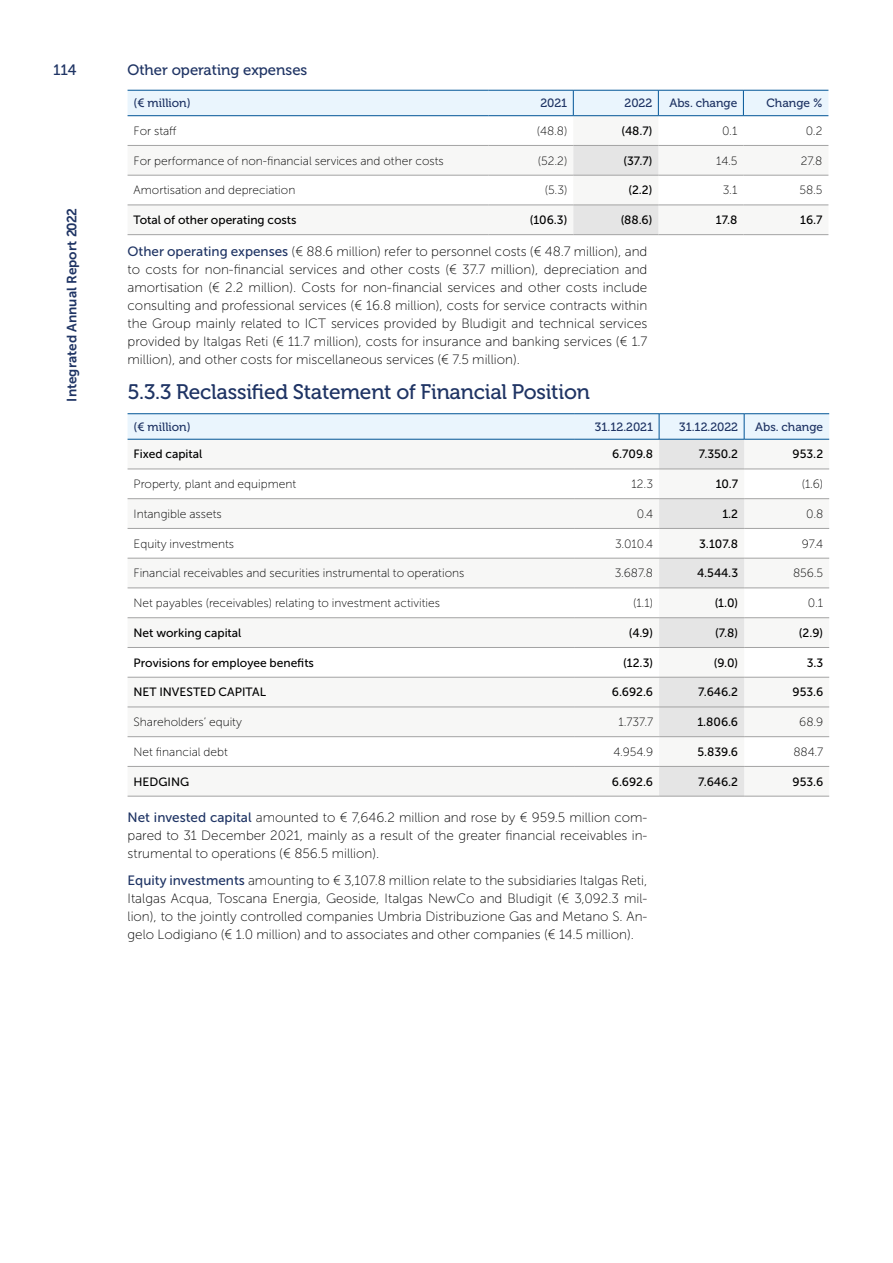
<style>
.page{position:relative;width:893px;height:1263px;background:#fff}
.page>*{position:absolute;margin:0;border:0;box-sizing:border-box;transform-origin:0 0}
.t1{font:21px "Museo 500";letter-spacing:-.01em;color:#1f3464}
.t2{font:15px "Museo 500";color:#1f3464}
.t3{font:13.5px/18px "Museo Sans 100";color:#000;text-align:justify}
.t4{font:13.5px "Museo Sans 700";color:#1f3464}
.t5{font:12px "Museo Sans 100";color:#000}
.t6{font:12px "Museo Sans 500";color:#000}
.t7{font:12px "Museo 500";color:#1f3464}
.s1{font-family:"Museo Sans 500";color:#1f3464}
</style>
<div class="page">
<svg style="left:128px;top:116px;width:700px;height:118px;fill:#f7f7f6"></svg>
<svg style="left:573px;top:146px;width:85px;height:88px"></svg>
<hr style="left:488px;top:205px;width:85px;height:1px;background:#a3a3a3">
<hr style="left:658px;top:205px;width:85px;height:1px;background:#a3a3a3">
<hr style="left:743px;top:205px;width:85px;height:1px;background:#a3a3a3">
<hr style="left:488px;top:234px;width:85px;height:1px;background:#a3a3a3">
<hr style="left:658px;top:234px;width:85px;height:1px;background:#a3a3a3">
<hr style="left:743px;top:234px;width:85px;height:1px;background:#a3a3a3">
<hr style="left:128px;top:205px;width:360px;height:1px;background:#a3a3a3">
<hr style="left:128px;top:234px;width:360px;height:1px;background:#a3a3a3">
<hr style="left:128px;top:145px;width:360px;height:1px;background:#a3a3a3">
<hr style="left:488px;top:145px;width:85px;height:1px;background:#a3a3a3">
<hr style="left:658px;top:145px;width:85px;height:1px;background:#a3a3a3">
<hr style="left:743px;top:145px;width:85px;height:1px;background:#a3a3a3">
<hr style="left:128px;top:175px;width:360px;height:1px;background:#a3a3a3">
<hr style="left:488px;top:175px;width:85px;height:1px;background:#a3a3a3">
<hr style="left:658px;top:175px;width:85px;height:1px;background:#a3a3a3">
<hr style="left:743px;top:175px;width:85px;height:1px;background:#a3a3a3">
<hr style="left:573px;top:145px;width:85px;height:1px;background:#a3a3a3">
<hr style="left:573px;top:175px;width:85px;height:1px;background:#a3a3a3">
<hr style="left:573px;top:205px;width:85px;height:1px;background:#a3a3a3">
<hr style="left:573px;top:234px;width:85px;height:1px;background:#a3a3a3">
<svg style="left:128px;top:90px;width:700px;height:26px;background:#dcebf6"></svg>
<hr style="left:574px;top:796px;width:85px;height:1px;background:#a3a3a3">
<hr style="left:744px;top:796px;width:85px;height:1px;background:#a3a3a3">
<hr style="left:128px;top:796px;width:446px;height:1px;background:#a3a3a3">
<hr style="left:128px;top:413px;width:446px;height:1px;background:#005496">
<hr style="left:744px;top:413px;width:85px;height:1px;background:#005496">
<hr style="left:659px;top:413px;width:85px;height:1px;background:#005496">
<hr style="left:574px;top:413px;width:85px;height:1px;background:#005496">
<svg style="left:128px;top:414px;width:701px;height:382px"></svg>
<hr style="left:574px;top:439px;width:85px;height:1px;background:#005496">
<hr style="left:659px;top:469px;width:85px;height:1px;background:#a3a3a3">
<hr style="left:659px;top:498px;width:85px;height:1px;background:#a3a3a3">
<hr style="left:659px;top:528px;width:85px;height:1px;background:#a3a3a3">
<hr style="left:659px;top:558px;width:85px;height:1px;background:#a3a3a3">
<hr style="left:659px;top:588px;width:85px;height:1px;background:#a3a3a3">
<hr style="left:659px;top:617px;width:85px;height:1px;background:#a3a3a3">
<hr style="left:659px;top:647px;width:85px;height:1px;background:#a3a3a3">
<hr style="left:659px;top:677px;width:85px;height:1px;background:#a3a3a3">
<hr style="left:659px;top:706px;width:85px;height:1px;background:#a3a3a3">
<hr style="left:659px;top:736px;width:85px;height:1px;background:#a3a3a3">
<hr style="left:659px;top:766px;width:85px;height:1px;background:#a3a3a3">
<hr style="left:659px;top:796px;width:85px;height:1px;background:#a3a3a3">
<p class="t2" style="left:53px;top:62px;width:25px">114</p>
<p class="t4" style="left:64px;top:401px;width:195px;rotate:-90deg">Integrated Annual Report 2022</p>
<p class="t2" style="left:128px;top:62px;width:181px">Other operating expenses</p>
<p class="t7" style="left:134px;top:96px;width:59px">(€ million)</p>
<p class="t7" style="left:540px;top:96px;width:28px">2021</p>
<p class="t7" style="left:625px;top:96px;width:29px">2022</p>
<p class="t7" style="left:669px;top:96px;width:70px">Abs. change</p>
<p class="t7" style="left:766px;top:96px;width:57px">Change %</p>
<p class="t5" style="left:134px;top:124px;width:45px">For staff</p>
<p class="t5" style="left:537px;top:124px;width:32px">(48.8)</p>
<p class="t6" style="left:621px;top:124px;width:32px">(48.7)</p>
<p class="t5" style="left:722px;top:124px;width:17px">0.1</p>
<p class="t5" style="left:806px;top:124px;width:18px">0.2</p>
<p class="t5" style="left:134px;top:154px;width:312px">For performance of non-financial services and other costs</p>
<p class="t5" style="left:538px;top:154px;width:31px">(52.2)</p>
<p class="t6" style="left:623px;top:154px;width:30px">(37.7)</p>
<p class="t5" style="left:716px;top:154px;width:23px">14.5</p>
<p class="t5" style="left:801px;top:154px;width:23px">27.8</p>
<p class="t5" style="left:134px;top:184px;width:163px">Amortisation and depreciation</p>
<p class="t5" style="left:545px;top:184px;width:24px">(5.3)</p>
<p class="t6" style="left:628px;top:184px;width:26px">(2.2)</p>
<p class="t5" style="left:723px;top:184px;width:16px">3.1</p>
<p class="t5" style="left:799px;top:184px;width:25px">58.5</p>
<p class="t6" style="left:134px;top:213px;width:165px">Total of other operating costs</p>
<p class="t6" style="left:530px;top:213px;width:39px">(106.3)</p>
<p class="t6" style="left:621px;top:213px;width:33px">(88.6)</p>
<p class="t6" style="left:716px;top:213px;width:23px">17.8</p>
<p class="t6" style="left:800px;top:213px;width:24px">16.7</p>
<p class="t3" style="left:128px;top:243px;width:521px"><span class="s1">Other operating expenses</span> (€ 88.6 million) refer to personnel costs (€ 48.7 million), and to costs for non-financial services and other costs (€ 37.7 million), depreciation and amortisation (€ 2.2 million). Costs for non-financial services and other costs include consulting and professional services (€ 16.8 million), costs for service contracts within the Group mainly related to ICT services provided by Bludigit and technical services provided by Italgas Reti (€ 11.7 million), costs for insurance and banking services (€ 1.7 million), and other costs for miscellaneous services (€ 7.5 million).</p>
<h1 class="t1" style="left:128px;top:380px;width:464px">5.3.3 Reclassified Statement of Financial Position</h1>
<p class="t7" style="left:134px;top:420px;width:59px">(€ million)</p>
<p class="t7" style="left:595px;top:420px;width:60px">31.12.2021</p>
<p class="t7" style="left:679px;top:420px;width:60px">31.12.2022</p>
<p class="t7" style="left:755px;top:420px;width:70px">Abs. change</p>
<p class="t6" style="left:134px;top:448px;width:70px">Fixed capital</p>
<p class="t6" style="left:612px;top:448px;width:42px">6.709.8</p>
<p class="t6" style="left:699px;top:448px;width:41px">7.350.2</p>
<p class="t6" style="left:793px;top:448px;width:32px">953.2</p>
<p class="t5" style="left:134px;top:477px;width:164px">Property, plant and equipment</p>
<p class="t5" style="left:632px;top:477px;width:23px">12.3</p>
<p class="t6" style="left:716px;top:477px;width:24px">10.7</p>
<p class="t5" style="left:802px;top:477px;width:23px">(1.6)</p>
<p class="t5" style="left:134px;top:507px;width:90px">Intangible assets</p>
<p class="t5" style="left:637px;top:507px;width:18px">0.4</p>
<p class="t6" style="left:722px;top:507px;width:17px">1.2</p>
<p class="t5" style="left:806px;top:507px;width:18px">0.8</p>
<p class="t5" style="left:134px;top:537px;width:102px">Equity investments</p>
<p class="t5" style="left:615px;top:537px;width:39px">3.010.4</p>
<p class="t6" style="left:699px;top:537px;width:40px">3.107.8</p>
<p class="t5" style="left:802px;top:537px;width:23px">97.4</p>
<p class="t5" style="left:134px;top:567px;width:332px">Financial receivables and securities instrumental to operations</p>
<p class="t5" style="left:615px;top:567px;width:40px">3.687.8</p>
<p class="t6" style="left:697px;top:567px;width:42px">4.544.3</p>
<p class="t5" style="left:793px;top:567px;width:32px">856.5</p>
<p class="t5" style="left:134px;top:596px;width:308px">Net payables (receivables) relating to investment activities</p>
<p class="t5" style="left:633px;top:596px;width:22px">(1.1)</p>
<p class="t6" style="left:715px;top:596px;width:25px">(1.0)</p>
<p class="t5" style="left:808px;top:596px;width:17px">0.1</p>
<p class="t6" style="left:134px;top:626px;width:109px">Net working capital</p>
<p class="t6" style="left:629px;top:626px;width:26px">(4.9)</p>
<p class="t6" style="left:715px;top:626px;width:25px">(7.8)</p>
<p class="t6" style="left:799px;top:626px;width:26px">(2.9)</p>
<p class="t6" style="left:134px;top:656px;width:182px">Provisions for employee benefits</p>
<p class="t6" style="left:623px;top:656px;width:31px">(12.3)</p>
<p class="t6" style="left:714px;top:656px;width:26px">(9.0)</p>
<p class="t6" style="left:807px;top:656px;width:18px">3.3</p>
<p class="t6" style="left:134px;top:686px;width:134px">NET INVESTED CAPITAL</p>
<p class="t6" style="left:612px;top:686px;width:43px">6.692.6</p>
<p class="t6" style="left:698px;top:686px;width:41px">7.646.2</p>
<p class="t6" style="left:792px;top:686px;width:32px">953.6</p>
<p class="t5" style="left:134px;top:715px;width:110px">Shareholders’ equity</p>
<p class="t5" style="left:618px;top:715px;width:36px">1.737.7</p>
<p class="t6" style="left:697px;top:715px;width:42px">1.806.6</p>
<p class="t5" style="left:799px;top:715px;width:25px">68.9</p>
<p class="t5" style="left:134px;top:745px;width:96px">Net financial debt</p>
<p class="t5" style="left:613px;top:745px;width:41px">4.954.9</p>
<p class="t6" style="left:698px;top:745px;width:42px">5.839.6</p>
<p class="t5" style="left:793px;top:745px;width:31px">884.7</p>
<p class="t6" style="left:134px;top:775px;width:57px">HEDGING</p>
<p class="t6" style="left:612px;top:775px;width:43px">6.692.6</p>
<p class="t6" style="left:698px;top:775px;width:41px">7.646.2</p>
<p class="t6" style="left:792px;top:775px;width:32px">953.6</p>
<p class="t3" style="left:128px;top:808px;width:521px"><span class="s1">Net invested capital</span> amounted to € 7,646.2 million and rose by € 959.5 million com&shy;pared to 31 December 2021, mainly as a result of the greater financial receivables in&shy;strumental to operations (€ 856.5 million).</p>
<p class="t3" style="left:128px;top:871px;width:521px"><span class="s1">Equity investments</span> amounting to € 3,107.8 million relate to the subsidiaries Italgas Reti, Italgas Acqua, Toscana Energia, Geoside, Italgas NewCo and Bludigit (€ 3,092.3 mil&shy;lion), to the jointly controlled companies Umbria Distribuzione Gas and Metano S. An&shy;gelo Lodigiano (€ 1.0 million) and to associates and other companies (€ 14.5 million).</p>
</div>
